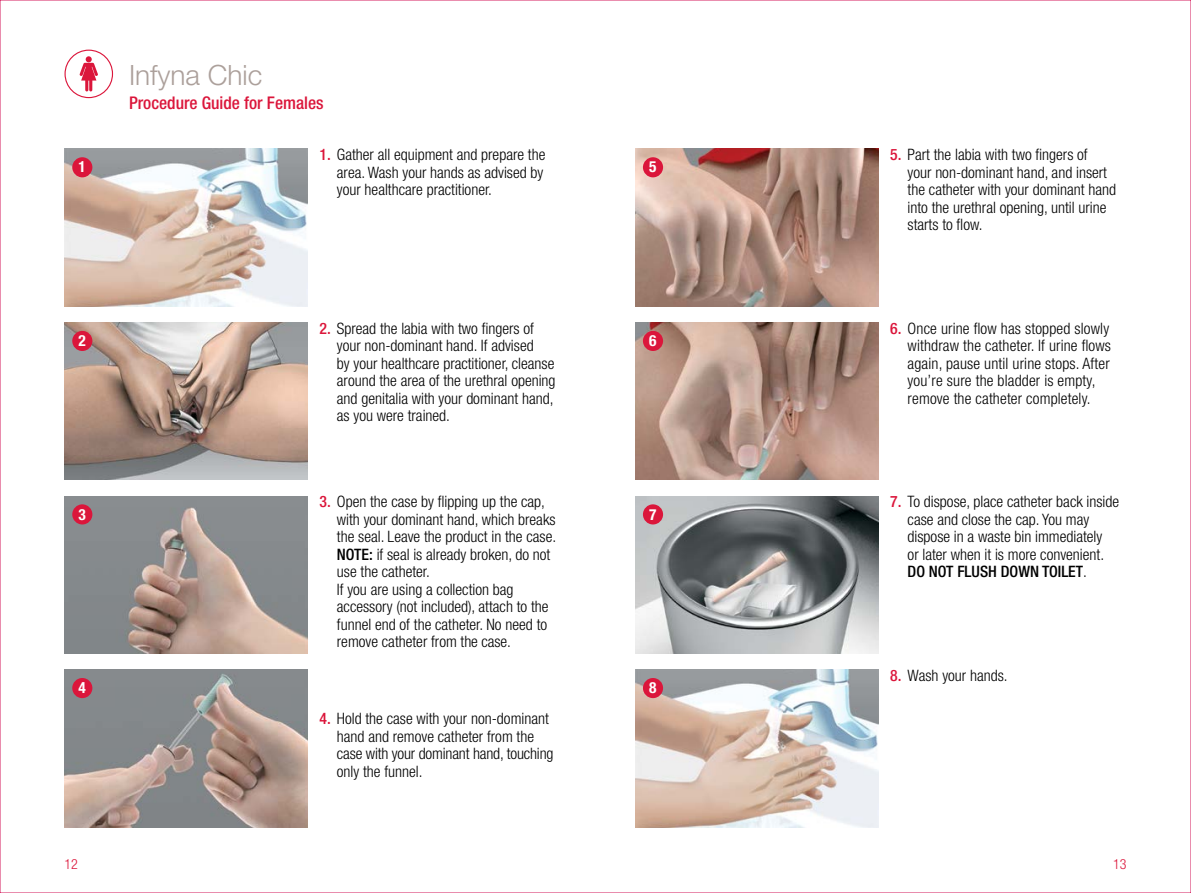
<style>
.page{position:relative;width:1191px;height:893px;background:#fff}
.page>*{position:absolute;margin:0;border:0;box-sizing:border-box;transform-origin:0 0}
.t1{font:300 28px "Helvetica Neue LT";color:#aca09b}
.t2{font:500 condensed 17.5px "Helvetica Neue LT";color:#db163b}
.t3{font:300 condensed 15.75px/17.5px "Helvetica Neue LT Std";color:#000}
.t4{font:700 condensed 15.4px "Helvetica Neue LT Std";color:#fff}
.t5{font:300 condensed 14px "Helvetica Neue LT";color:#db163b}
.s1{font-weight:500;color:#db163b}
.s2{font-weight:500}
</style>
<div class="page">
<img style="left:64px;top:149px;width:243px;height:157px">
<img style="left:64px;top:322px;width:243px;height:158px">
<div style="left:64px;top:50px;width:49px;height:48px;border:1px solid #db163b;border-radius:50%"></div>
<img style="left:64px;top:496px;width:243px;height:158px">
<img style="left:64px;top:670px;width:243px;height:157px">
<svg style="left:80px;top:56px;width:18px;height:35px"></svg>
<img style="left:635px;top:149px;width:243px;height:157px">
<img style="left:635px;top:322px;width:243px;height:158px">
<img style="left:635px;top:496px;width:243px;height:158px">
<img style="left:635px;top:670px;width:243px;height:157px">
<div style="left:72px;top:157px;width:20px;height:20px;background:#db163b;border-radius:50%"></div>
<div style="left:72px;top:331px;width:20px;height:20px;background:#db163b;border-radius:50%"></div>
<div style="left:72px;top:504px;width:20px;height:20px;background:#db163b;border-radius:50%"></div>
<div style="left:72px;top:678px;width:20px;height:20px;background:#db163b;border-radius:50%"></div>
<div style="left:643px;top:157px;width:20px;height:20px;background:#db163b;border-radius:50%"></div>
<div style="left:643px;top:331px;width:20px;height:20px;background:#db163b;border-radius:50%"></div>
<div style="left:643px;top:504px;width:20px;height:20px;background:#db163b;border-radius:50%"></div>
<div style="left:643px;top:678px;width:20px;height:20px;background:#db163b;border-radius:50%"></div>
<h1 class="t1" style="left:129px;top:58px;width:135px">Infyna Chic</h1>
<p class="t2" style="left:129px;top:93px;width:196px">Procedure Guide for Females</p>
<p class="t4" style="left:79px;top:158px;width:9px">1</p>
<p class="t3" style="left:337px;top:146px;width:210px;text-indent:-17px"><span class="s1">1.</span> Gather all equipment and prepare the area. Wash your hands as advised by your healthcare practitioner.</p>
<p class="t4" style="left:649px;top:158px;width:9px">5</p>
<p class="t3" style="left:907px;top:146px;width:210px;text-indent:-17px"><span class="s1">5.</span> Part the labia with two fingers of<br>your non-dominant hand, and insert the catheter with your dominant hand into the urethral opening, until urine starts to flow.</p>
<p class="t4" style="left:79px;top:331px;width:9px">2</p>
<p class="t3" style="left:337px;top:319px;width:220px;text-indent:-17px"><span class="s1">2.</span> Spread the labia with two fingers of your non-dominant hand. If advised<br>by your healthcare practitioner, cleanse around the area of the urethral opening and genitalia with your dominant hand, as you were trained.</p>
<p class="t4" style="left:649px;top:331px;width:9px">6</p>
<p class="t3" style="left:907px;top:319px;width:205px;text-indent:-17px"><span class="s1">6.</span> Once urine flow has stopped slowly withdraw the catheter. If urine flows again, pause until urine stops. After you’re sure the bladder is empty, remove the catheter completely.</p>
<p class="t4" style="left:79px;top:505px;width:9px">3</p>
<p class="t3" style="left:337px;top:493px;width:221px;text-indent:-17px"><span class="s1">3.</span> Open the case by flipping up the cap, with your dominant hand, which breaks the seal. Leave the product in the case.<br><span class="s2">NOTE:</span> if seal is already broken, do not use the catheter.<br>If you are using a collection bag accessory (not included), attach to the funnel end of the catheter. No need to remove catheter from the case.</p>
<p class="t4" style="left:649px;top:505px;width:9px">7</p>
<p class="t3" style="left:907px;top:493px;width:213px;text-indent:-17px"><span class="s1">7.</span> To dispose, place catheter back inside case and close the cap. You may dispose in a waste bin immediately<br>or later when it is more convenient.<br><span class="s2">DO NOT FLUSH DOWN TOILET</span>.</p>
<p class="t4" style="left:79px;top:678px;width:9px">4</p>
<p class="t4" style="left:649px;top:678px;width:9px">8</p>
<p class="t3" style="left:890px;top:666px;width:119px"><span class="s1">8.</span> Wash your hands.</p>
<p class="t3" style="left:337px;top:710px;width:218px;text-indent:-17px"><span class="s1">4.</span> Hold the case with your non-dominant hand and remove catheter from the case with your dominant hand, touching only the funnel.</p>
<p class="t5" style="left:64px;top:856px;width:15px">12</p>
<p class="t5" style="left:1113px;top:856px;width:15px">13</p>
</div>
